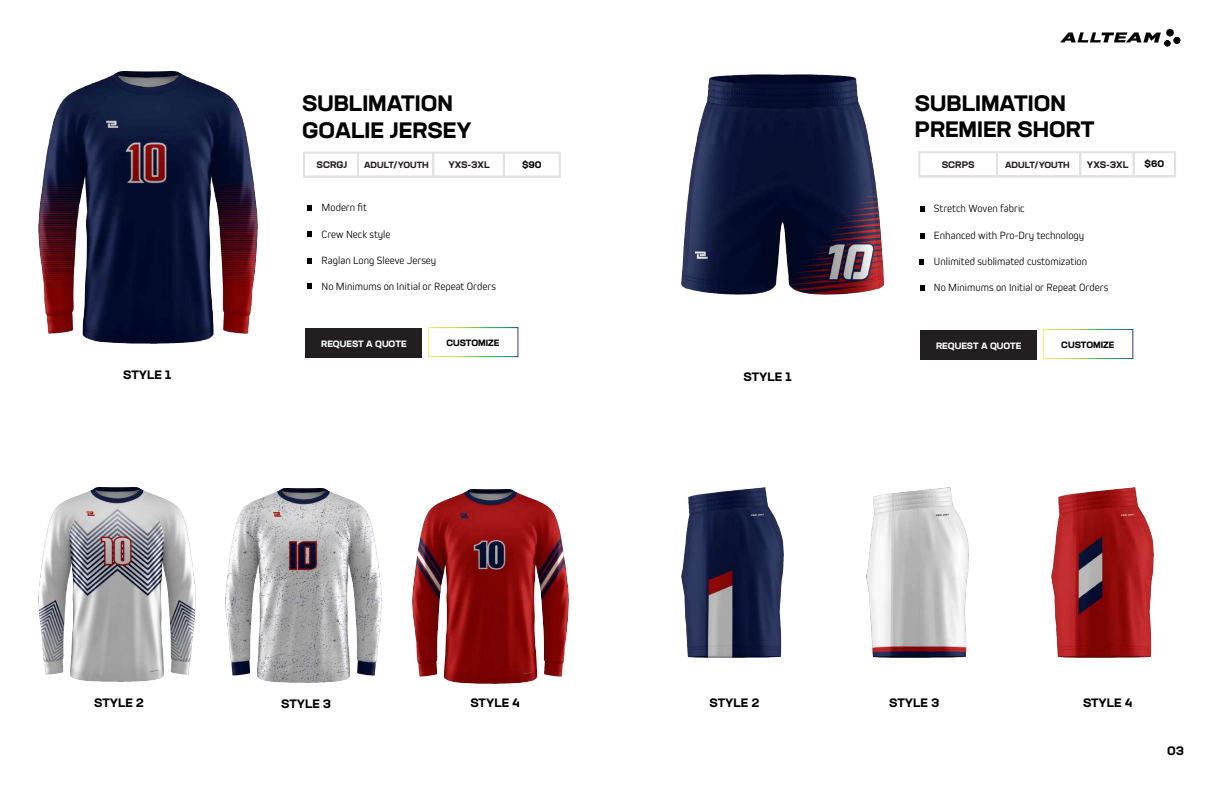
<style>
.page{position:relative;width:1224px;height:792px;background:#fff}
.page>*{position:absolute;margin:0;border:0;box-sizing:border-box;transform-origin:0 0}
.t1{font:700 expanded 22px/26.4px "Neusa Next Std";color:#000}
.t2{font:700 expanded 12px "Neusa Next Std";color:#000}
.t3{font:300 11px "Kiro";color:#000}
.t4{font:700 expanded 9.4px "Neusa Next Std";color:#231f20}
.t5{font:700 expanded 9.4px "Neusa Next Std";color:#000}
.t6{font:700 expanded 9px "Neusa Next Std";color:#fff}
.t7{font:700 expanded 9px "Neusa Next Std";color:#000}
.t8{font:700 expanded 8.8px "Neusa Next Std";color:#231f20}
</style>
<div class="page">
<div style="left:1173px;top:37px;width:7px;height:7px;background:#070707;border-radius:50%"></div>
<div style="left:1174px;top:37px;width:6px;height:7px;background:#000;border-radius:50%"></div>
<svg style="left:1060px;top:29px;width:114px;height:17px"></svg>
<div style="left:920px;top:330px;width:117px;height:29px;background:#231f20"></div>
<div style="left:1043px;top:329px;width:90px;height:30px;border:1px solid #fff"></div>
<div style="left:918px;top:151px;width:258px;height:26px;border:2px solid #e2e2e2"></div>
<hr style="left:920px;top:175px;width:255px;height:2px;background:#e2e2e2">
<div style="left:996px;top:152px;width:2px;height:25px;border:2px solid #e2e2e2"></div>
<hr style="left:1079px;top:152px;width:2px;height:24px;background:#e2e2e2">
<div style="left:1133px;top:152px;width:2px;height:25px;border:2px solid #e2e2e2"></div>
<div style="left:305px;top:328px;width:117px;height:29px;background:#231f20"></div>
<div style="left:428px;top:327px;width:90px;height:30px;border:1px solid #fff"></div>
<div style="left:303px;top:152px;width:258px;height:26px;border:2px solid #e2e2e2"></div>
<hr style="left:304px;top:176px;width:255px;height:2px;background:#e2e2e2">
<div style="left:357px;top:152px;width:2px;height:26px;border:2px solid #e2e2e2"></div>
<hr style="left:432px;top:153px;width:2px;height:24px;background:#e2e2e2">
<div style="left:503px;top:152px;width:2px;height:25px;border:2px solid #e2e2e2"></div>
<svg style="left:307px;top:205px;width:5px;height:6px"></svg>
<svg style="left:307px;top:232px;width:5px;height:5px"></svg>
<svg style="left:307px;top:258px;width:5px;height:5px"></svg>
<svg style="left:307px;top:284px;width:5px;height:5px"></svg>
<svg style="left:920px;top:207px;width:5px;height:5px"></svg>
<svg style="left:920px;top:233px;width:5px;height:5px"></svg>
<svg style="left:919px;top:259px;width:5px;height:5px"></svg>
<svg style="left:920px;top:285px;width:5px;height:5px"></svg>
<img style="left:39px;top:71px;width:218px;height:272px">
<img style="left:39px;top:487px;width:156px;height:195px">
<img style="left:413px;top:490px;width:156px;height:194px">
<img style="left:226px;top:488px;width:156px;height:194px">
<img style="left:681px;top:487px;width:103px;height:170px">
<img style="left:681px;top:74px;width:203px;height:220px">
<img style="left:866px;top:487px;width:103px;height:170px">
<img style="left:1051px;top:487px;width:103px;height:170px">
<h1 class="t1" style="left:302px;top:90px;width:171px">SUBLIMATION<br>GOALIE JERSEY</h1>
<p class="t4" style="left:317px;top:159px;width:32px">SCRGJ</p>
<p class="t8" style="left:364px;top:159px;width:66px">ADULT/YOUTH</p>
<p class="t4" style="left:448px;top:159px;width:43px">YXS-3XL</p>
<p class="t5" style="left:522px;top:159px;width:21px">$90</p>
<p class="t3" style="left:322px;top:201px;width:47px">Modern fit</p>
<p class="t3" style="left:322px;top:228px;width:71px">Crew Neck style</p>
<p class="t3" style="left:322px;top:254px;width:116px">Raglan Long Sleeve Jersey</p>
<p class="t3" style="left:322px;top:280px;width:176px">No Minimums on Initial or Repeat Orders</p>
<p class="t6" style="left:321px;top:338px;width:87px">REQUEST A QUOTE</p>
<p class="t7" style="left:446px;top:337px;width:55px">CUSTOMIZE</p>
<p class="t2" style="left:123px;top:366px;width:50px">STYLE 1</p>
<p class="t2" style="left:744px;top:369px;width:50px">STYLE 1</p>
<h1 class="t1" style="left:915px;top:90px;width:181px">SUBLIMATION<br>PREMIER SHORT</h1>
<p class="t4" style="left:942px;top:158px;width:34px">SCRPS</p>
<p class="t8" style="left:1005px;top:159px;width:66px">ADULT/YOUTH</p>
<p class="t4" style="left:1087px;top:159px;width:43px">YXS-3XL</p>
<p class="t5" style="left:1145px;top:158px;width:21px">$60</p>
<p class="t3" style="left:934px;top:202px;width:92px">Stretch Woven fabric</p>
<p class="t3" style="left:934px;top:229px;width:152px">Enhanced with Pro-Dry technology</p>
<p class="t3" style="left:934px;top:255px;width:155px">Unlimited sublimated customization</p>
<p class="t3" style="left:934px;top:281px;width:176px">No Minimums on Initial or Repeat Orders</p>
<p class="t6" style="left:936px;top:339px;width:87px">REQUEST A QUOTE</p>
<p class="t7" style="left:1061px;top:339px;width:55px">CUSTOMIZE</p>
<p class="t2" style="left:94px;top:695px;width:51px">STYLE 2</p>
<p class="t2" style="left:281px;top:695px;width:52px">STYLE 3</p>
<p class="t2" style="left:470px;top:695px;width:51px">STYLE 4</p>
<p class="t2" style="left:710px;top:695px;width:51px">STYLE 2</p>
<p class="t2" style="left:889px;top:695px;width:52px">STYLE 3</p>
<p class="t2" style="left:1083px;top:695px;width:51px">STYLE 4</p>
<p class="t2" style="left:1167px;top:743px;width:18px">03</p>
</div>
